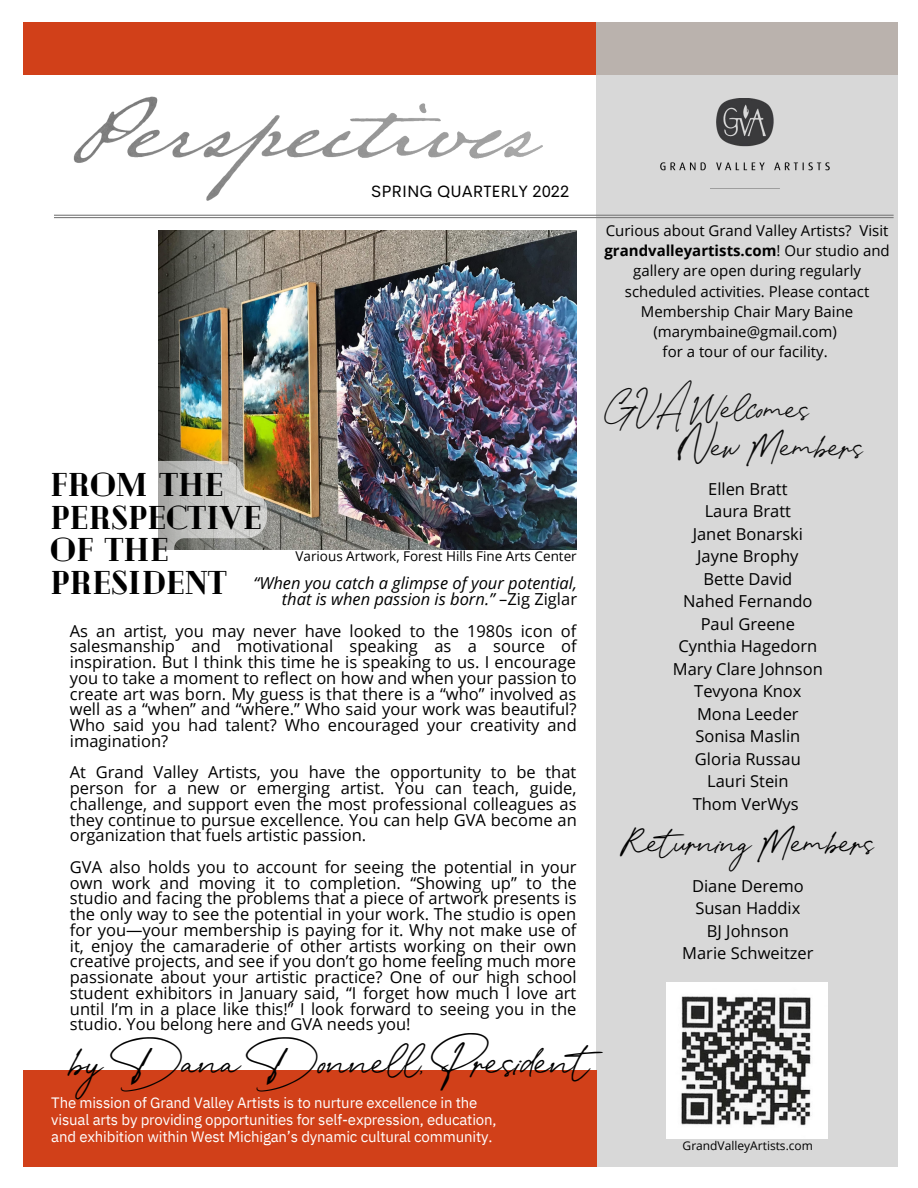
<style>
.page{position:relative;width:918px;height:1188px;background:#fff}
.page>*{position:absolute;margin:0;border:0;box-sizing:border-box;transform-origin:0 0}
.t1{font:900 33px "Cheque";color:#000}
.t2{font:23.25px "Spanish Signature";color:#000}
.t3{font:18.75px "Spanish Signature";color:#0b0b0b}
.t4{font:18.75px "Spanish Signature";color:#000}
.t5{font:16.5px/15.8px "Open Sans";color:#000;text-align:justify}
.t6{font:italic 16.5px "Open Sans";color:#000}
.t7{font:16.5px "Cerebri Sans";color:#000}
.t8{font:15px/20.2px "Open Sans";color:#000;text-align:center}
.t9{font:15px/16.8px "IBM Plex Sans";letter-spacing:-.01em;color:#fff}
.t10{font:13.5px "Open Sans";color:#000}
.t11{font:12px "Open Sans";color:#000}
.s1{font-weight:700}
.s2{font-style:normal}
</style>
<div class="page">
<div style="left:23px;top:22px;width:874px;height:53px;background:#d14019"></div>
<div style="left:597px;top:66px;width:301px;height:1100px;background:#d8d8d8"></div>
<img style="left:660px;top:99px;width:170px;height:90px">
<hr style="left:54px;top:215px;width:840px;height:1px;background:#7f7f7f">
<hr style="left:54px;top:217px;width:840px;height:1px;background:#7f7f7f">
<div style="left:23px;top:1070px;width:574px;height:97px;background:#d14019"></div>
<div style="left:597px;top:22px;width:301px;height:53px;background:#bab2ad"></div>
<img style="left:158px;top:231px;width:419px;height:318px">
<img style="left:667px;top:982px;width:161px;height:156px">
<svg style="left:158px;top:461px;width:109px;height:89px;background:#b3b1a9"></svg>
<img style="left:73px;top:96px;width:469px;height:105px">
<div style="left:115px;top:162px;width:100px;height:21px;background:#fff"></div>
<div style="left:254px;top:164px;width:118px;height:21px;background:#fff"></div>
<p class="t7" style="left:371px;top:180px;width:200px">SPRING QUARTERLY 2022</p>
<p class="t8" style="left:604px;top:220px;width:287px">Curious about Grand Valley Artists? Visit <span class="s1">grandvalleyartists.com</span>! Our studio and gallery are open during regularly scheduled activities. Please contact Membership Chair Mary Baine (marymbaine@gmail.com)</p>
<p class="t8" style="left:663px;top:341px;width:167px">for a tour of our facility.</p>
<p class="t3" style="left:605px;top:402px;width:206px">GVAWelcomes</p>
<p class="t3" style="left:680px;top:439px;width:185px">New Members</p>
<p class="t1" style="left:50px;top:463px;width:175px">FROM THE</p>
<p class="t1" style="left:50px;top:496px;width:213px">PERSPECTIVE</p>
<p class="t1" style="left:50px;top:528px;width:120px">OF THE</p>
<p class="t1" style="left:50px;top:561px;width:178px">PRESIDENT</p>
<p class="t10" style="left:296px;top:547px;width:283px">Various Artwork, Forest Hills Fine Arts Center</p>
<p class="t6" style="left:254px;top:572px;width:325px">“When you catch a glimpse of your potential,</p>
<p class="t6" style="left:282px;top:588px;width:297px">that is when passion is born.” <span class="s2">–Zig Ziglar</span></p>
<p class="t5" style="left:70px;top:622px;width:509px">As an artist, you may never have looked to the 1980s icon of salesmanship and motivational speaking as a source of inspiration. But I think this time he is speaking to us. I encourage you to take a moment to reflect on how and when your passion to create art was born. My guess is that there is a “who” involved as well as a “when” and “where.” Who said your work was beautiful?<br>Who said you had talent? Who encouraged your creativity and imagination?</p>
<p class="t5" style="left:70px;top:764px;width:508px">At Grand Valley Artists, you have the opportunity to be that person for a new or emerging artist. You can teach, guide, challenge, and support even the most professional colleagues as they continue to pursue excellence. You can help GVA become an organization that fuels artistic passion.</p>
<p class="t5" style="left:70px;top:859px;width:508px">GVA also holds you to account for seeing the potential in your own work and moving it to completion. “Showing up” to the studio and facing the problems that a piece of artwork presents is the only way to see the potential in your work. The studio is open for you—your membership is paying for it. Why not make use of it, enjoy the camaraderie of other artists working on their own creative projects, and see if you don’t go home feeling much more passionate about your artistic practice? One of our high school student exhibitors in January said, “I forget how much I love art until I’m in a place like this!” I look forward to seeing you in the studio. You belong here and GVA needs you!</p>
<p class="t2" style="left:68px;top:1053px;width:544px">byDana Donnell, President</p>
<p class="t9" style="left:51px;top:1094px;width:447px">The mission of Grand Valley Artists is to nurture excellence in the visual arts by providing opportunities for self-expression, education, and exhibition within West Michigan’s dynamic cultural community.</p>
<p class="t5" style="left:708px;top:480px;width:81px">Ellen Bratt</p>
<p class="t5" style="left:705px;top:503px;width:88px">Laura Bratt</p>
<p class="t5" style="left:693px;top:525px;width:112px">Janet Bonarski</p>
<p class="t5" style="left:697px;top:548px;width:103px">Jayne Brophy</p>
<p class="t5" style="left:703px;top:570px;width:90px">Bette David</p>
<p class="t5" style="left:683px;top:593px;width:131px">Nahed Fernando</p>
<p class="t5" style="left:701px;top:615px;width:96px">Paul Greene</p>
<p class="t5" style="left:678px;top:638px;width:140px">Cynthia Hagedorn</p>
<p class="t5" style="left:673px;top:660px;width:151px">Mary Clare Johnson</p>
<p class="t5" style="left:694px;top:683px;width:109px">Tevyona Knox</p>
<p class="t5" style="left:697px;top:705px;width:103px">Mona Leeder</p>
<p class="t5" style="left:695px;top:728px;width:106px">Sonisa Maslin</p>
<p class="t5" style="left:695px;top:750px;width:107px">Gloria Russau</p>
<p class="t5" style="left:707px;top:773px;width:83px">Lauri Stein</p>
<p class="t5" style="left:693px;top:795px;width:108px">Thom VerWys</p>
<p class="t4" style="left:622px;top:836px;width:254px">ReturningMembers</p>
<p class="t5" style="left:692px;top:877px;width:113px">Diane Deremo</p>
<p class="t5" style="left:695px;top:900px;width:106px">Susan Haddix</p>
<p class="t5" style="left:707px;top:922px;width:83px">BJ Johnson</p>
<p class="t5" style="left:682px;top:945px;width:133px">Marie Schweitzer</p>
<p class="t11" style="left:683px;top:1137px;width:132px">GrandValleyArtists.com</p>
</div>
